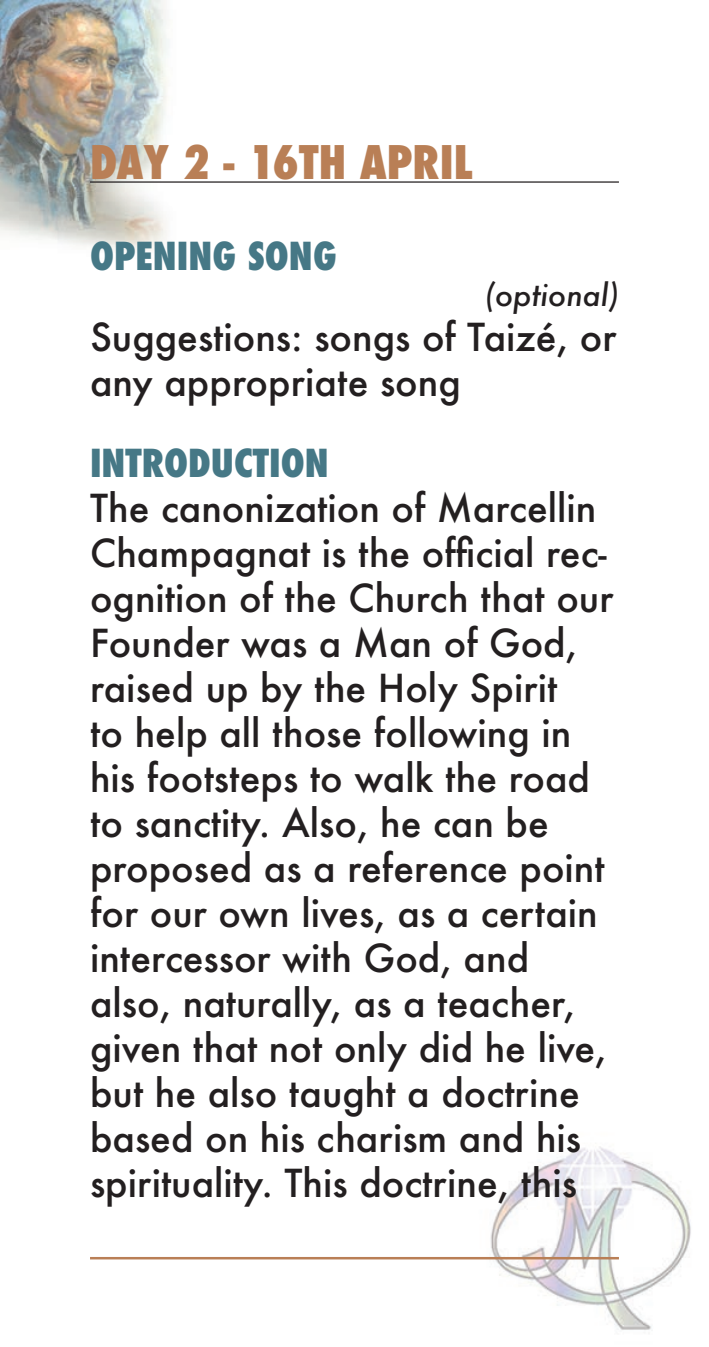
<style>
.page{position:relative;width:709px;height:1347px;background:#fff}
.page>*{position:absolute;margin:0;border:0;box-sizing:border-box;transform-origin:0 0}
.giorno{font:800 condensed 45px "Futura";color:#b97f56}
.t1{font:500 37.5px/45px "Futura";color:#231f20}
.titolo{font:800 condensed 37.5px "Futura";color:#467886}
.firma{font:italic 500 30px "Futura";color:#231f20}
</style>
<div class="page">
<img style="left:0;top:0;width:691px;height:1330px">
<hr style="left:90px;top:1256px;width:529px;height:3px;background:#b97f56">
<hr style="left:90px;top:181px;width:529px;height:2px;background:#231f20">
<p class="giorno" style="left:90px;top:132px;width:384px">DAY 2 - 16TH APRIL</p>
<p class="titolo" style="left:90px;top:230px;width:248px">OPENING SONG</p>
<p class="firma" style="left:485px;top:274px;width:135px">(optional)</p>
<p class="t1" style="left:90px;top:314px;width:528px">Suggestions: songs of Taizé, or any appropriate song</p>
<p class="titolo" style="left:90px;top:437px;width:240px">INTRODUCTION</p>
<p class="t1" style="left:90px;top:485px;width:525px">The canonization of Marcellin<br>Champagnat is the official rec&shy;ognition of the Church that our<br>Founder was a Man of God, raised up by the Holy Spirit<br>to help all those following in his footsteps to walk the road to sanctity. Also, he can be proposed as a reference point for our own lives, as a certain intercessor with God, and also, naturally, as a teacher, given that not only did he live, but he also taught a doctrine based on his charism and his spirituality. This doctrine, this</p>
</div>
